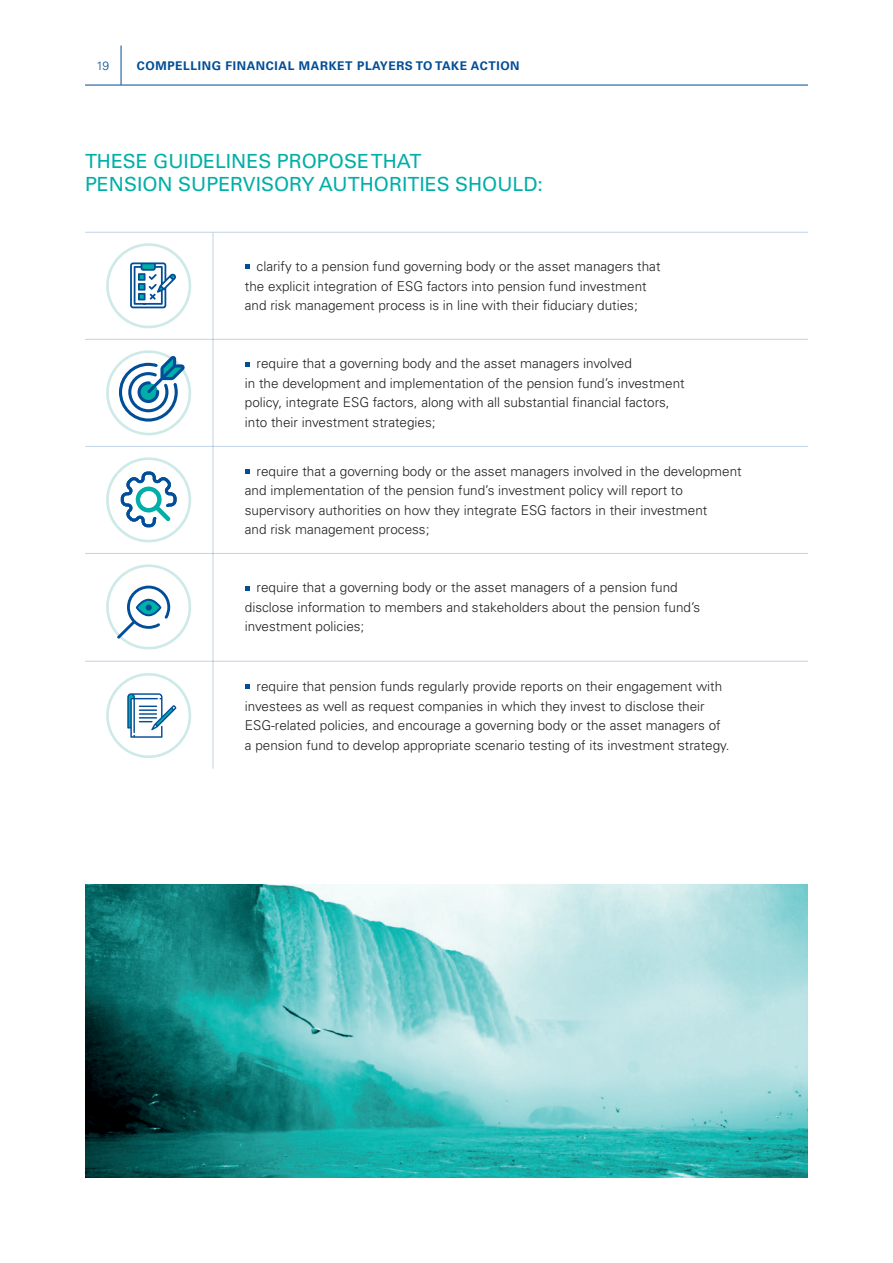
<style>
.page{position:relative;width:893px;height:1263px;background:#fff}
.page>*{position:absolute;margin:0;border:0;box-sizing:border-box;transform-origin:0 0}
.t1{font:19.5px/22.5px "Univers LT Std";color:#00afa8}
.t2{font:300 13.5px/19.5px "Univers LT Std";color:#231f20}
.t3{font:700 12px "Univers LT Std";letter-spacing:.05em;color:#014d97}
.t4{font:300 12px "Univers LT Std";color:#014d97}
</style>
<div class="page">
<hr style="left:85px;top:85px;width:723px;height:1px;background:#014d97">
<hr style="left:121px;top:45px;width:1px;height:40px;background:#014d97">
<hr style="left:85px;top:339px;width:723px;height:1px;background:#014d97">
<hr style="left:85px;top:232px;width:723px;height:1px;background:#014d97">
<hr style="left:85px;top:446px;width:723px;height:1px;background:#014d97">
<hr style="left:85px;top:661px;width:723px;height:1px;background:#014d97">
<hr style="left:85px;top:553px;width:723px;height:1px;background:#014d97">
<hr style="left:213px;top:233px;width:1px;height:536px;background:#014d97">
<svg style="left:245px;top:265px;width:4px;height:4px"></svg>
<svg style="left:245px;top:362px;width:4px;height:4px"></svg>
<svg style="left:245px;top:469px;width:4px;height:4px"></svg>
<svg style="left:245px;top:586px;width:4px;height:4px"></svg>
<svg style="left:245px;top:685px;width:4px;height:4px"></svg>
<svg style="left:106px;top:243px;width:85px;height:85px"></svg>
<svg style="left:106px;top:350px;width:85px;height:85px"></svg>
<svg style="left:106px;top:673px;width:85px;height:85px"></svg>
<svg style="left:106px;top:564px;width:85px;height:85px"></svg>
<svg style="left:106px;top:457px;width:85px;height:85px"></svg>
<img style="left:85px;top:884px;width:723px;height:294px">
<p class="t4" style="left:97px;top:58px;width:14px">19</p>
<p class="t3" style="left:137px;top:58px;width:384px">COMPELLING FINANCIAL MARKET PLAYERS TO TAKE ACTION</p>
<h1 class="t1" style="left:85px;top:150px;width:459px">THESE GUIDELINES PROPOSE THAT<br>PENSION SUPERVISORY AUTHORITIES SHOULD:</h1>
<p class="t2" style="left:245px;top:257px;width:417px;text-indent:12px">clarify to a pension fund governing body or the asset managers that the explicit integration of ESG factors into pension fund investment and risk management process is in line with their fiduciary duties;</p>
<p class="t2" style="left:245px;top:354px;width:441px;text-indent:12px">require that a governing body and the asset managers involved<br>in the development and implementation of the pension fund’s investment policy, integrate ESG factors, along with all substantial financial factors, into their investment strategies;</p>
<p class="t2" style="left:245px;top:461px;width:498px;text-indent:12px">require that a governing body or the asset managers involved in the development and implementation of the pension fund’s investment policy will report to supervisory authorities on how they integrate ESG factors in their investment<br>and risk management process;</p>
<p class="t2" style="left:245px;top:578px;width:457px;text-indent:12px">require that a governing body or the asset managers of a pension fund disclose information to members and stakeholders about the pension fund’s investment policies;</p>
<p class="t2" style="left:245px;top:677px;width:486px;text-indent:12px">require that pension funds regularly provide reports on their engagement with investees as well as request companies in which they invest to disclose their ESG-related policies, and encourage a governing body or the asset managers of a pension fund to develop appropriate scenario testing of its investment strategy.</p>
</div>
